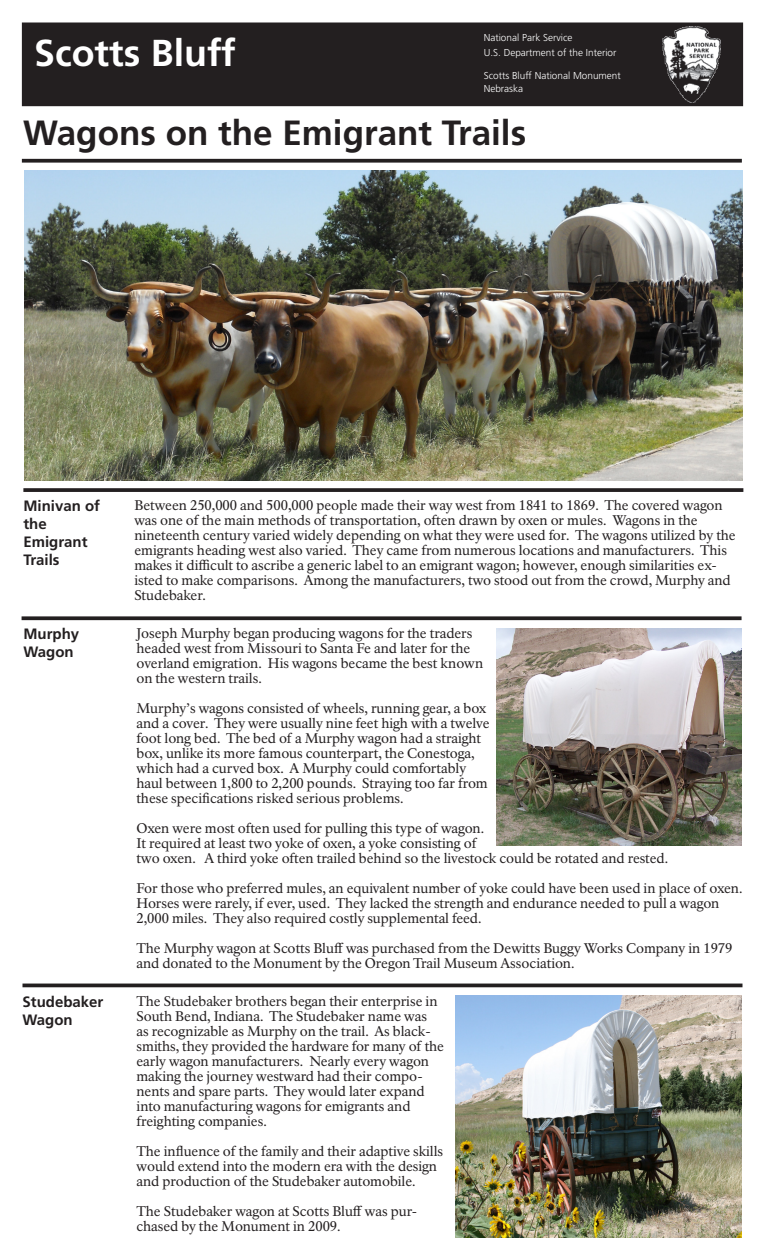
<style>
.page{position:relative;width:765px;height:1260px;background:#fff}
.page>*{position:absolute;margin:0;border:0;box-sizing:border-box;transform-origin:0 0}
.t1{font:700 37.5px "Frutiger LT Std";color:#fff}
.t2{font:700 35px "Frutiger LT Std";color:#231f20}
.t3{font:700 15px/18px "Frutiger LT Std";color:#231f20}
.t4{font:13.75px/15px "NPS Rawlinson OT";letter-spacing:-.005em;color:#231f20}
.t5{font:300 10px/15px "Frutiger LT Std";color:#fff}
</style>
<div class="page">
<div style="left:22px;top:23px;width:720px;height:83px;background:#231f20"></div>
<div style="left:22px;top:22px;width:721px;height:84px;border:1px solid #231f20"></div>
<img style="left:662px;top:27px;width:58px;height:75px">
<img style="left:24px;top:171px;width:719px;height:309px">
<svg style="left:22px;top:159px;width:720px;height:4px;background:#393536"></svg>
<svg style="left:23px;top:488px;width:720px;height:4px;background:#302c2d"></svg>
<svg style="left:22px;top:616px;width:720px;height:4px;background:#383536"></svg>
<img style="left:497px;top:628px;width:245px;height:218px">
<hr style="left:22px;top:984px;width:720px;height:3px;background:#231f20">
<img style="left:455px;top:995px;width:287px;height:243px">
<h1 class="t1" style="left:34px;top:31px;width:203px">Scotts Bluff</h1>
<p class="t5" style="left:484px;top:30px;width:134px">National Park Service<br>U.S. Department of the Interior</p>
<p class="t5" style="left:484px;top:70px;width:139px;line-height:12.5px">Scotts Bluff National Monument<br>Nebraska</p>
<h2 class="t2" style="left:23px;top:112px;width:505px">Wagons on the Emigrant Trails</h2>
<p class="t3" style="left:23px;top:497px;width:78px">Minivan of the<br>Emigrant<br>Trails</p>
<p class="t4" style="left:134px;top:498px;width:603px">Between 250,000 and 500,000 people made their way west from 1841 to 1869. The covered wagon was one of the main methods of transportation, often drawn by oxen or mules. Wagons in the nineteenth century varied widely depending on what they were used for. The wagons utilized by the emigrants heading west also varied. They came from numerous locations and manufacturers. This makes it difficult to ascribe a generic label to an emigrant wagon; however, enough similarities ex&shy;isted to make comparisons. Among the manufacturers, two stood out from the crowd, Murphy and Studebaker.</p>
<p class="t3" style="left:23px;top:625px;width:57px">Murphy<br>Wagon</p>
<p class="t4" style="left:137px;top:626px;width:348px">Joseph Murphy began producing wagons for the traders headed west from Missouri to Santa Fe and later for the overland emigration. His wagons became the best known on the western trails.</p>
<p class="t4" style="left:137px;top:701px;width:354px">Murphy’s wagons consisted of wheels, running gear, a box and a cover. They were usually nine feet high with a twelve foot long bed. The bed of a Murphy wagon had a straight box, unlike its more famous counterpart, the Conestoga, which had a curved box. A Murphy could comfortably haul between 1,800 to 2,200 pounds. Straying too far from these specifications risked serious problems.</p>
<p class="t4" style="left:137px;top:821px;width:533px">Oxen were most often used for pulling this type of wagon.<br>It required at least two yoke of oxen, a yoke consisting of<br>two oxen. A third yoke often trailed behind so the livestock could be rotated and rested.</p>
<p class="t4" style="left:137px;top:881px;width:608px">For those who preferred mules, an equivalent number of yoke could have been used in place of oxen.<br>Horses were rarely, if ever, used. They lacked the strength and endurance needed to pull a wagon<br>2,000 miles. They also required costly supplemental feed.</p>
<p class="t4" style="left:137px;top:941px;width:598px">The Murphy wagon at Scotts Bluff was purchased from the Dewitts Buggy Works Company in 1979 and donated to the Monument by the Oregon Trail Museum Association.</p>
<p class="t3" style="left:22px;top:992px;width:82px">Studebaker<br>Wagon</p>
<p class="t4" style="left:137px;top:993px;width:309px">The Studebaker brothers began their enterprise in South Bend, Indiana. The Studebaker name was<br>as recognizable as Murphy on the trail. As black&shy;smiths, they provided the hardware for many of the early wagon manufacturers. Nearly every wagon making the journey westward had their compo&shy;nents and spare parts. They would later expand into manufacturing wagons for emigrants and freighting companies.</p>
<p class="t4" style="left:137px;top:1144px;width:308px">The influence of the family and their adaptive skills would extend into the modern era with the design and production of the Studebaker automobile.</p>
<p class="t4" style="left:137px;top:1204px;width:282px">The Studebaker wagon at Scotts Bluff was pur&shy;chased by the Monument in 2009.</p>
</div>
